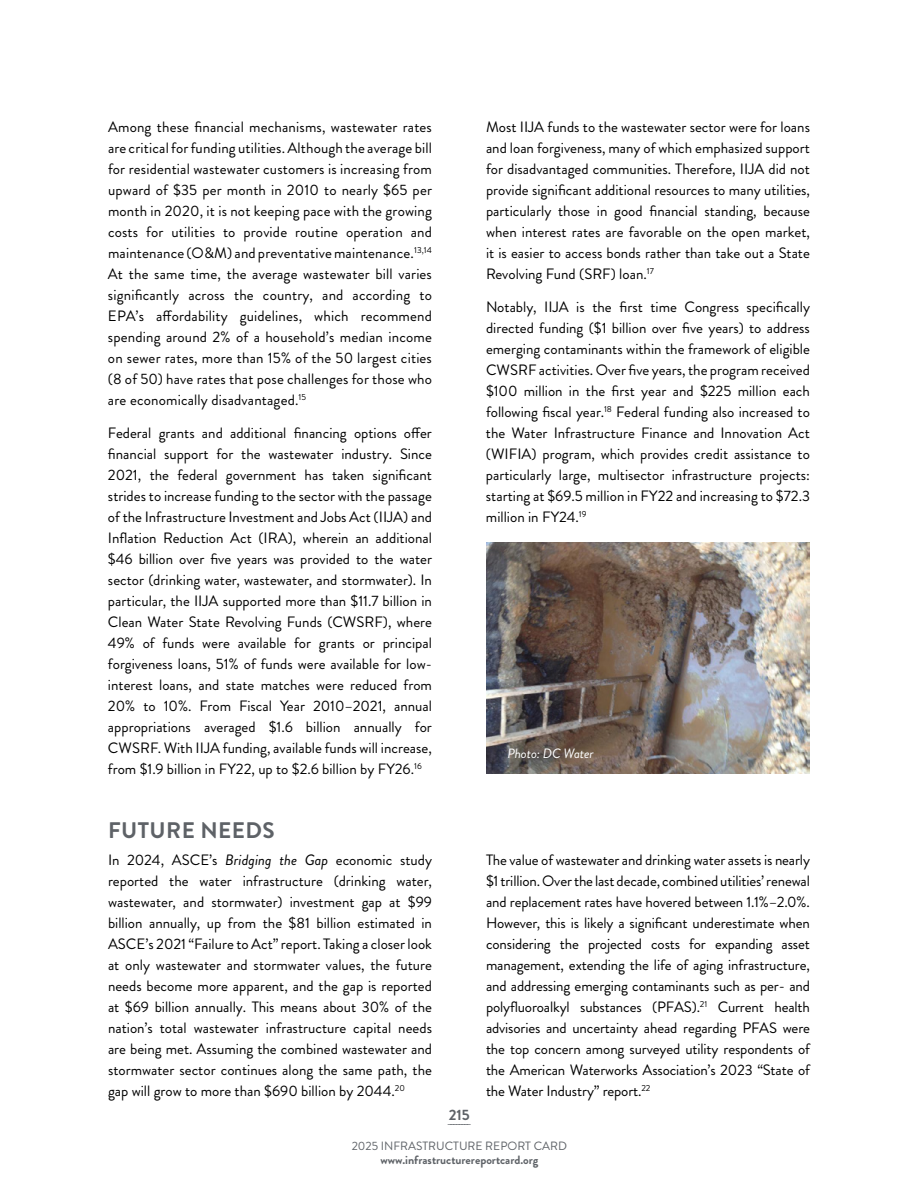
<style>
.page{position:relative;width:918px;height:1188px;background:#fff}
.page>*{position:absolute;margin:0;border:0;box-sizing:border-box;transform-origin:0 0}
.t1{font:700 22.5px "Brandon Grotesque";letter-spacing:.02em;color:#5e6267}
.t2{font:15px/21px "Brandon Grotesque";color:#000;text-align:justify}
.t3{font:700 15px "Brandon Grotesque";color:#5e6267}
.t4{font:italic 13.5px "Brandon Grotesque";letter-spacing:-.01em;color:#fff}
.t5{font:12px/25.5px "Brandon Grotesque";color:#5e6267;text-align:center}
.t6{font:700 12px "Brandon Grotesque";color:#5e6267}
.s1{font-style:italic}
</style>
<div class="page">
<img style="left:486px;top:542px;width:324px;height:232px">
<p class="t2" style="left:108px;top:117px;width:326px">Among these financial mechanisms, wastewater rates are critical for funding utilities. Although the average bill for residential wastewater customers is increasing from upward of $35 per month in 2010 to nearly $65 per month in 2020, it is not keeping pace with the growing costs for utilities to provide routine operation and maintenance (O&amp;M) and preventative maintenance.<sup>13,14<br></sup>At the same time, the average wastewater bill varies significantly across the country, and according to EPA’s affordability guidelines, which recommend spending around 2% of a household’s median income on sewer rates, more than 15% of the 50 largest cities (8 of 50) have rates that pose challenges for those who are economically disadvantaged.<sup>15</sup></p>
<p class="t2" style="left:108px;top:423px;width:326px">Federal grants and additional financing options offer financial support for the wastewater industry. Since 2021, the federal government has taken significant strides to increase funding to the sector with the passage of the Infrastructure Investment and Jobs Act (IIJA) and Inflation Reduction Act (IRA), wherein an additional $46 billion over five years was provided to the water sector (drinking water, wastewater, and stormwater). In particular, the IIJA supported more than $11.7 billion in Clean Water State Revolving Funds (CWSRF), where 49% of funds were available for grants or principal forgiveness loans, 51% of funds were available for low&shy;interest loans, and state matches were reduced from 20% to 10%. From Fiscal Year 2010–2021, annual appropriations averaged $1.6 billion annually for CWSRF. With IIJA funding, available funds will increase, from $1.9 billion in FY22, up to $2.6 billion by FY26.<sup>16</sup></p>
<p class="t2" style="left:486px;top:117px;width:326px">Most IIJA funds to the wastewater sector were for loans and loan forgiveness, many of which emphasized support for disadvantaged communities. Therefore, IIJA did not provide significant additional resources to many utilities, particularly those in good financial standing, because when interest rates are favorable on the open market, it is easier to access bonds rather than take out a State Revolving Fund (SRF) loan.<sup>17</sup></p>
<p class="t2" style="left:486px;top:297px;width:326px">Notably, IIJA is the first time Congress specifically directed funding ($1 billion over five years) to address emerging contaminants within the framework of eligible CWSRF activities. Over five years, the program received $100 million in the first year and $225 million each following fiscal year.<sup>18</sup> Federal funding also increased to the Water Infrastructure Finance and Innovation Act (WIFIA) program, which provides credit assistance to particularly large, multisector infrastructure projects: starting at $69.5 million in FY22 and increasing to $72.3 million in FY24.<sup>19</sup></p>
<p class="t4" style="left:508px;top:744px;width:87px">Photo: DC Water</p>
<h1 class="t1" style="left:108px;top:814px;width:168px">FUTURE NEEDS</h1>
<p class="t2" style="left:108px;top:849px;width:326px">In 2024, ASCE’s <span class="s1">Bridging the Gap</span> economic study reported the water infrastructure (drinking water, wastewater, and stormwater) investment gap at $99 billion annually, up from the $81 billion estimated in ASCE’s 2021 “Failure to Act” report. Taking a closer look at only wastewater and stormwater values, the future needs become more apparent, and the gap is reported at $69 billion annually. This means about 30% of the nation’s total wastewater infrastructure capital needs are being met. Assuming the combined wastewater and stormwater sector continues along the same path, the gap will grow to more than $690 billion by 2044.<sup>20</sup></p>
<p class="t2" style="left:486px;top:849px;width:326px">The value of wastewater and drinking water assets is nearly $1 trillion. Over the last decade, combined utilities’ renewal and replacement rates have hovered between 1.1%–2.0%.<br>However, this is likely a significant underestimate when considering the projected costs for expanding asset management, extending the life of aging infrastructure, and addressing emerging contaminants such as per- and polyfluoroalkyl substances (PFAS).<sup>21</sup> Current health advisories and uncertainty ahead regarding PFAS were the top concern among surveyed utility respondents of the American Waterworks Association’s 2023 “State of the Water Industry” report.<sup>22</sup></p>
<p class="t3" style="left:449px;top:1104px;width:23px">215</p>
<p class="t5" style="left:352px;top:1108px;width:217px">________<br>2025 INFRASTRUCTURE REPORT CARD</p>
<p class="t6" style="left:380px;top:1152px;width:160px">www.infrastructurereportcard.org</p>
</div>
